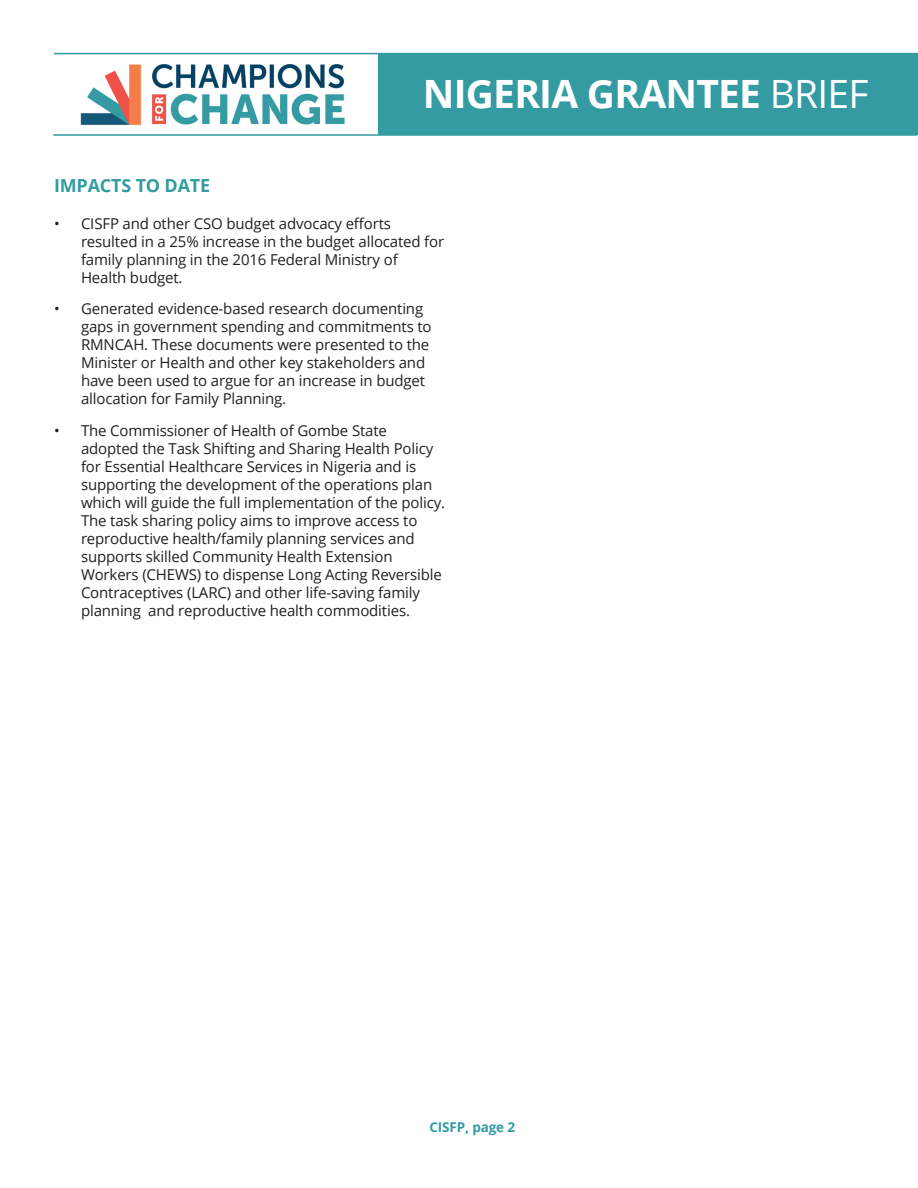
<style>
.page{position:relative;width:918px;height:1188px;background:#fff}
.page>*{position:absolute;margin:0;border:0;box-sizing:border-box;transform-origin:0 0}
.t1{font:700 39px "Open Sans";letter-spacing:-.02em;color:#fff}
.HEADER_PARA{font:700 18px "Open Sans";letter-spacing:-.01em;color:#349ba2}
.t2{font:15px/18px "Open Sans";letter-spacing:-.01em;color:#231f20}
.body_black_text_para{font:700 13.5px "Open Sans";letter-spacing:-.01em;color:#349ba2}
.s1{font-weight:400}
</style>
<div class="page">
<img style="left:80px;top:64px;width:265px;height:62px">
<hr style="left:53px;top:134px;width:864px;height:2px;background:#319aa1">
<hr style="left:54px;top:53px;width:864px;height:1px;background:#319aa1">
<div style="left:378px;top:54px;width:540px;height:81px;background:#349ba2"></div>
<p class="t1" style="left:423px;top:67px;width:447px">NIGERIA GRANTEE <span class="s1">BRIEF</span></p>
<p class="HEADER_PARA" style="left:54px;top:173px;width:158px">IMPACTS TO DATE</p>
<p class="t2" style="left:81px;top:214px;width:365px;text-indent:-27px">• CISFP and other CSO budget advocacy efforts resulted in a 25% increase in the budget allocated for family planning in the 2016 Federal Ministry of Health budget.</p>
<p class="t2" style="left:81px;top:299px;width:352px;text-indent:-27px">• Generated evidence-based research documenting gaps in government spending and commitments to RMNCAH. These documents were presented to the Minister or Health and other key stakeholders and have been used to argue for an increase in budget allocation for Family Planning.</p>
<p class="t2" style="left:81px;top:421px;width:366px;text-indent:-27px">• The Commissioner of Health of Gombe State adopted the Task Shifting and Sharing Health Policy for Essential Healthcare Services in Nigeria and is supporting the development of the operations plan which will guide the full implementation of the policy.<br>The task sharing policy aims to improve access to reproductive health/family planning services and supports skilled Community Health Extension Workers (CHEWS) to dispense Long Acting Reversible Contraceptives (LARC) and other life-saving family planning and reproductive health commodities.</p>
<p class="body_black_text_para" style="left:429px;top:1117px;width:87px">CISFP, page 2</p>
</div>
